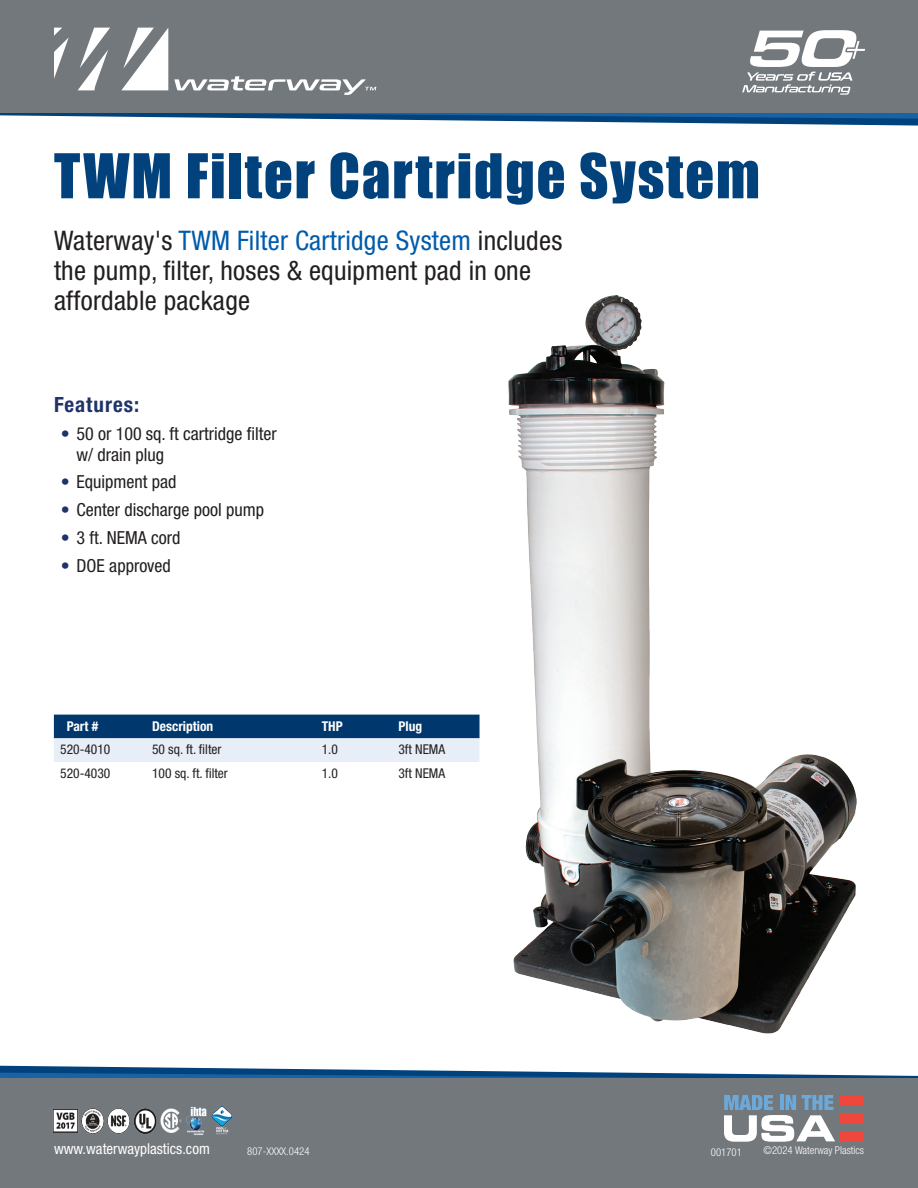
<style>
.page{position:relative;width:918px;height:1188px;background:#fff}
.page>*{position:absolute;margin:0;border:0;box-sizing:border-box;transform-origin:0 0}
.t1{font:57px "Impact";letter-spacing:.03em;color:#01427c}
.t2{font:condensed 27px/30px "Helvetica Neue LT Pro";letter-spacing:.01em;color:#231f20}
.t3{font:700 condensed 21px "Helvetica Neue LT Pro";letter-spacing:.05em;color:#1f3369}
.t4{font:condensed 18px/21px "Helvetica Neue LT Pro";color:#231f20}
.t5{font:condensed 15px "Helvetica Neue LT Pro";color:#fff}
.t6{font:condensed 13.5px "Helvetica Neue LT Pro";color:#231f20}
.t7{font:700 condensed 13.5px "Helvetica Neue LT Pro";color:#fff}
.t8{font:300 condensed 10.8px "Helvetica Neue LT Pro";color:#fff}
.s1{color:#015bab}
.s2{color:#1f3369}
</style>
<div class="page">
<svg style="left:0;top:1066px;width:651px;height:7px"></svg>
<svg style="left:0;top:1073px;width:918px;height:5px;background:#1f5e97"></svg>
<div style="left:0;top:1078px;width:918px;height:110px;background:#73787c"></div>
<svg style="left:331px;top:119px;width:587px;height:7px"></svg>
<svg style="left:0;top:113px;width:918px;height:6px;background:#246299"></svg>
<div style="left:0;top:0;width:918px;height:113px;background:#73787c"></div>
<svg style="left:78px;top:28px;width:32px;height:62px"></svg>
<svg style="left:121px;top:28px;width:47px;height:62px"></svg>
<svg style="left:54px;top:28px;width:15px;height:51px"></svg>
<svg style="left:174px;top:76px;width:202px;height:19px"></svg>
<svg style="left:724px;top:1095px;width:111px;height:47px"></svg>
<div style="left:840px;top:1095px;width:24px;height:10px;background:#ef473c"></div>
<div style="left:840px;top:1113px;width:24px;height:10px;background:#ef473c"></div>
<div style="left:840px;top:1132px;width:24px;height:9px;background:#ef473c"></div>
<img style="left:52px;top:1106px;width:182px;height:29px">
<svg style="left:742px;top:30px;width:123px;height:65px"></svg>
<svg style="left:54px;top:715px;width:426px;height:47px;background:#7694b4"></svg>
<img style="left:509px;top:295px;width:348px;height:738px">
<h1 class="t1" style="left:54px;top:132px;width:707px">TWM Filter Cartridge System</h1>
<h2 class="t2" style="left:54px;top:226px;width:510px">Waterway's <span class="s1">TWM Filter Cartridge System</span> includes the pump, filter, hoses &amp; equipment pad in one affordable package</h2>
<p class="t3" style="left:54px;top:392px;width:87px">Features:</p>
<p class="t4" style="left:76px;top:423px;width:202px;text-indent:-16px"><span class="s2">•</span> 50 or 100 sq. ft cartridge filter w/ drain plug</p>
<p class="t4" style="left:61px;top:471px;width:117px"><span class="s2">•</span> Equipment pad</p>
<p class="t4" style="left:61px;top:499px;width:205px"><span class="s2">•</span> Center discharge pool pump</p>
<p class="t4" style="left:61px;top:527px;width:121px"><span class="s2">•</span> 3 ft. NEMA cord</p>
<p class="t4" style="left:61px;top:555px;width:112px"><span class="s2">•</span> DOE approved</p>
<p class="t7" style="left:67px;top:718px;width:33px">Part #</p>
<p class="t7" style="left:152px;top:718px;width:63px">Description</p>
<p class="t7" style="left:322px;top:718px;width:22px">THP</p>
<p class="t7" style="left:398px;top:718px;width:25px">Plug</p>
<p class="t6" style="left:60px;top:742px;width:52px">520-4010</p>
<p class="t6" style="left:152px;top:742px;width:71px">50 sq. ft. filter</p>
<p class="t6" style="left:322px;top:742px;width:18px">1.0</p>
<p class="t6" style="left:398px;top:742px;width:48px">3ft NEMA</p>
<p class="t6" style="left:60px;top:765px;width:52px">520-4030</p>
<p class="t6" style="left:152px;top:765px;width:77px">100 sq. ft. filter</p>
<p class="t6" style="left:322px;top:765px;width:18px">1.0</p>
<p class="t6" style="left:398px;top:765px;width:48px">3ft NEMA</p>
<p class="t5" style="left:54px;top:1140px;width:157px">www.waterwayplastics.com</p>
<p class="t8" style="left:247px;top:1145px;width:64px">807-XXXX.0424</p>
<p class="t8" style="left:711px;top:1146px;width:32px">001701</p>
<p class="t8" style="left:764px;top:1144px;width:102px">©2024 Waterway Plastics</p>
</div>
